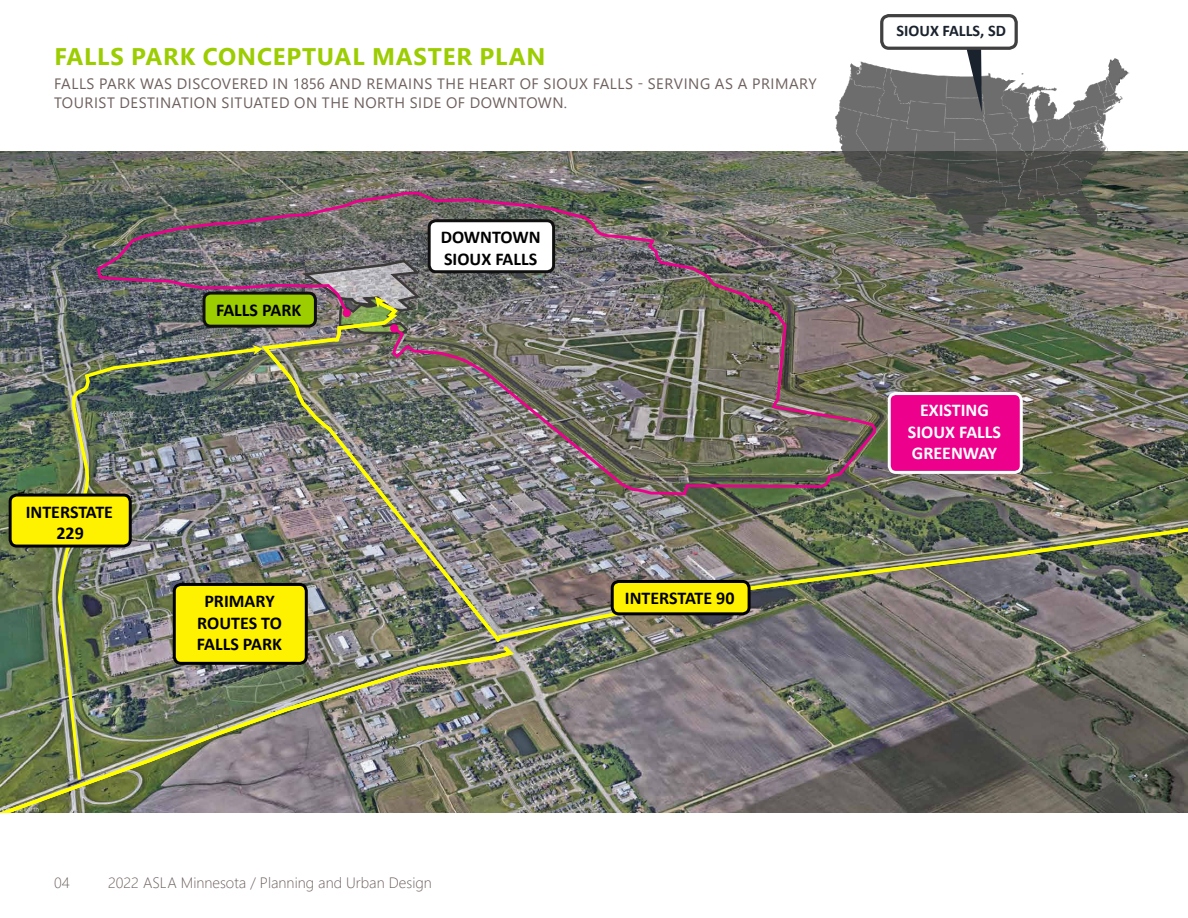
<style>
.page{position:relative;width:1188px;height:918px;background:#fff}
.page>*{position:absolute;margin:0;border:0;box-sizing:border-box;transform-origin:0 0}
.t1{font:700 24px "Segoe UI";letter-spacing:.035em;color:#9bcd00}
.t2{font:700 18px/21.6px "Calibri";color:#000;text-align:center}
.t3{font:700 18px/21.6px "Calibri";color:#fff;text-align:center}
.t4{font:700 16.2px "Calibri";color:#1a222d}
.t5{font:15px/19.5px "Segoe UI";letter-spacing:.035em;color:#6e615e}
.t6{font:300 15px "Segoe UI";color:#6e615e}
</style>
<div class="page">
<img style="left:0;top:151px;width:1188px;height:662px">
<img style="left:500px;top:525px;width:688px;height:116px">
<img style="left:0;top:643px;width:517px;height:170px">
<img style="left:263px;top:495px;width:237px;height:147px">
<img style="left:56px;top:345px;width:207px;height:438px">
<img style="left:97px;top:192px;width:779px;height:303px">
<img style="left:810px;top:58px;width:364px;height:178px">
<svg style="left:962px;top:50px;width:20px;height:62px"></svg>
<div style="left:880px;top:14px;width:138px;height:36px;border:3px solid #404040;border-radius:7px"></div>
<div style="left:204px;top:293px;width:111px;height:33px;background:#9bcd00;border-radius:7px"></div>
<div style="left:202px;top:292px;width:115px;height:36px;border:3px solid #0f0f0f;border-radius:7px"></div>
<div style="left:429px;top:221px;width:125px;height:51px;background:#fff;border-radius:7px"></div>
<div style="left:428px;top:219px;width:127px;height:54px;border:3px solid #0f0f0f;border-radius:7px"></div>
<div style="left:889px;top:394px;width:132px;height:78px;background:#ec008c;border-radius:7px"></div>
<div style="left:888px;top:392px;width:135px;height:82px;border:3px solid #fff;border-radius:7px"></div>
<div style="left:174px;top:584px;width:132px;height:79px;background:#fff200;border-radius:7px"></div>
<div style="left:173px;top:583px;width:135px;height:82px;border:3px solid #000;border-radius:7px"></div>
<div style="left:612px;top:581px;width:137px;height:33px;background:#fff200;border-radius:7px"></div>
<div style="left:611px;top:580px;width:140px;height:35px;border:3px solid #000;border-radius:7px"></div>
<div style="left:10px;top:495px;width:120px;height:51px;background:#fff200;border-radius:7px"></div>
<div style="left:9px;top:494px;width:123px;height:54px;border:3px solid #000;border-radius:7px"></div>
<h1 class="t1" style="left:54px;top:33px;width:493px">FALLS PARK CONCEPTUAL MASTER PLAN</h1>
<p class="t5" style="left:54px;top:72px;width:764px">FALLS PARK WAS DISCOVERED IN 1856 AND REMAINS THE HEART OF SIOUX FALLS - SERVING AS A PRIMARY<br>TOURIST DESTINATION SITUATED ON THE NORTH SIDE OF DOWNTOWN.</p>
<p class="t2" style="left:26px;top:501px;width:89px">INTERSTATE<br>229</p>
<p class="t2" style="left:216px;top:299px;width:87px">FALLS PARK</p>
<p class="t2" style="left:441px;top:226px;width:102px;text-align:left">DOWNTOWN<br>SIOUX FALLS</p>
<p class="t2" style="left:197px;top:590px;width:87px">PRIMARY<br>ROUTES TO<br>FALLS PARK</p>
<p class="t2" style="left:625px;top:587px;width:111px">INTERSTATE 90</p>
<p class="t4" style="left:897px;top:20px;width:111px">SIOUX FALLS, SD</p>
<p class="t3" style="left:908px;top:399px;width:95px">EXISTING<br>SIOUX FALLS<br>GREENWAY</p>
<p class="t6" style="left:54px;top:869px;width:17px">04</p>
<p class="t6" style="left:108px;top:869px;width:325px">2022 ASLA Minnesota / Planning and Urban Design</p>
</div>
